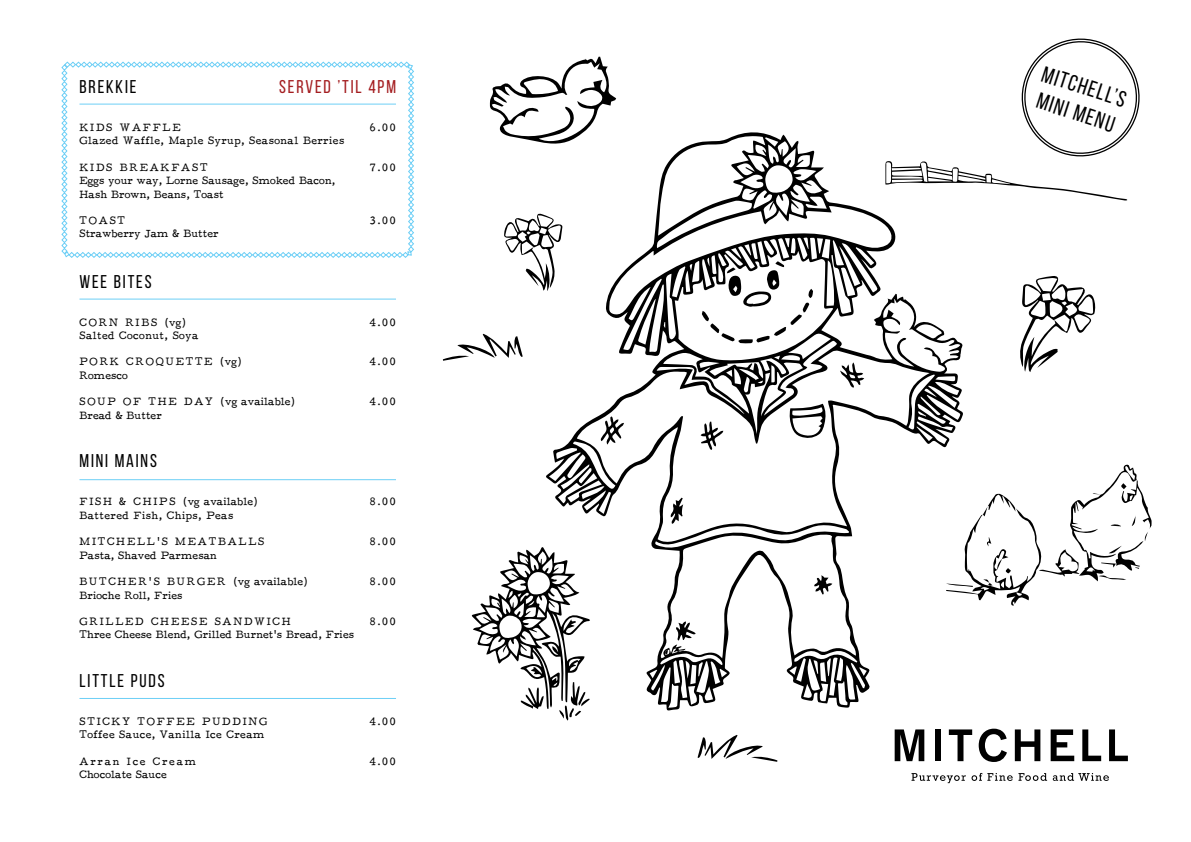
<style>
.page{position:relative;width:1191px;height:842px;background:#fff}
.page>*{position:absolute;margin:0;border:0;box-sizing:border-box;transform-origin:0 0}
.t1{font:22.6px/27.1px "Bebas Neue";color:#000}
.t2{font:18.5px "Bebas Neue";letter-spacing:.1em;color:#000}
.t3{font:18.5px "Bebas Neue";letter-spacing:.1em;color:#a41e21}
.t4{font:11.1px/13.3px "F25 Executive";color:#000}
.t5{font:11.1px "F25 Executive";letter-spacing:.03em;color:#000}
.t6{font:11.1px "F25 Executive";letter-spacing:.15em;color:#000}
</style>
<div class="page">
<svg style="left:911px;top:773px;width:54px;height:10px"></svg>
<svg style="left:971px;top:773px;width:41px;height:8px"></svg>
<svg style="left:1018px;top:773px;width:91px;height:8px"></svg>
<svg style="left:894px;top:729px;width:30px;height:32px"></svg>
<div style="left:935px;top:729px;width:6px;height:32px;background:#000"></div>
<svg style="left:948px;top:729px;width:24px;height:32px"></svg>
<svg style="left:978px;top:729px;width:29px;height:33px"></svg>
<svg style="left:1014px;top:729px;width:26px;height:32px"></svg>
<svg style="left:1050px;top:729px;width:24px;height:32px"></svg>
<svg style="left:1082px;top:729px;width:19px;height:32px"></svg>
<svg style="left:1109px;top:729px;width:18px;height:32px"></svg>
<svg style="left:489px;top:57px;width:127px;height:86px"></svg>
<svg style="left:472px;top:547px;width:109px;height:174px"></svg>
<svg style="left:545px;top:130px;width:418px;height:581px"></svg>
<svg style="left:665px;top:650px;width:3px;height:4px"></svg>
<svg style="left:789px;top:404px;width:37px;height:35px"></svg>
<svg style="left:600px;top:416px;width:24px;height:29px"></svg>
<svg style="left:840px;top:362px;width:24px;height:25px"></svg>
<svg style="left:700px;top:422px;width:23px;height:28px"></svg>
<svg style="left:670px;top:498px;width:13px;height:26px"></svg>
<svg style="left:676px;top:621px;width:19px;height:19px"></svg>
<svg style="left:814px;top:575px;width:18px;height:19px"></svg>
<svg style="left:701px;top:261px;width:112px;height:82px"></svg>
<svg style="left:443px;top:334px;width:80px;height:27px"></svg>
<svg style="left:697px;top:735px;width:80px;height:27px"></svg>
<svg style="left:1020px;top:276px;width:75px;height:96px"></svg>
<svg style="left:504px;top:213px;width:58px;height:78px"></svg>
<svg style="left:946px;top:464px;width:205px;height:142px"></svg>
<svg style="left:885px;top:38px;width:255px;height:163px"></svg>
<svg style="left:61px;top:62px;width:353px;height:196px"></svg>
<hr style="left:79px;top:104px;width:317px;height:1px;background:#6dcff6">
<hr style="left:79px;top:299px;width:317px;height:1px;background:#6dcff6">
<hr style="left:79px;top:479px;width:317px;height:1px;background:#6dcff6">
<hr style="left:79px;top:698px;width:317px;height:1px;background:#6dcff6">
<h2 class="t2" style="left:79px;top:77px;width:58px">BREKKIE</h2>
<h2 class="t3" style="left:279px;top:77px;width:118px">SERVED ’TIL 4PM</h2>
<p class="t6" style="left:79px;top:121px;width:103px">KIDS WAFFLE</p>
<p class="t5" style="left:370px;top:121px;width:28px">6.00</p>
<p class="t5" style="left:79px;top:134px;width:266px">Glazed Waffle, Maple Syrup, Seasonal Berries</p>
<p class="t6" style="left:79px;top:161px;width:130px">KIDS BREAKFAST</p>
<p class="t5" style="left:370px;top:161px;width:28px">7.00</p>
<p class="t4" style="left:79px;top:174px;width:257px">Eggs your way, Lorne Sausage, Smoked Bacon,<br>Hash Brown, Beans, Toast</p>
<p class="t5" style="left:79px;top:214px;width:47px">TOAST</p>
<p class="t5" style="left:370px;top:214px;width:28px">3.00</p>
<p class="t4" style="left:79px;top:227px;width:141px">Strawberry Jam &amp; Butter</p>
<h2 class="t2" style="left:79px;top:271px;width:74px">WEE BITES</h2>
<p class="t6" style="left:79px;top:315px;width:108px">CORN RIBS (vg)</p>
<p class="t5" style="left:370px;top:315px;width:28px">4.00</p>
<p class="t5" style="left:79px;top:329px;width:121px">Salted Coconut, Soya</p>
<p class="t6" style="left:79px;top:355px;width:164px">PORK CROQUETTE (vg)</p>
<p class="t5" style="left:370px;top:355px;width:28px">4.00</p>
<p class="t4" style="left:79px;top:368px;width:50px">Romesco</p>
<p class="t4" style="left:79px;top:395px;width:217px">SOUP OF THE DAY (vg available)</p>
<p class="t5" style="left:370px;top:395px;width:28px">4.00</p>
<p class="t4" style="left:79px;top:408px;width:84px">Bread &amp; Butter</p>
<h2 class="t2" style="left:79px;top:451px;width:79px">MINI MAINS</h2>
<p class="t4" style="left:79px;top:495px;width:180px">F I S H &amp; C H I P S (vg available)</p>
<p class="t5" style="left:370px;top:495px;width:28px">8.00</p>
<p class="t5" style="left:79px;top:508px;width:155px">Battered Fish, Chips, Peas</p>
<p class="t6" style="left:79px;top:535px;width:186px">MITCHELL’S MEATBALLS</p>
<p class="t5" style="left:370px;top:535px;width:28px">8.00</p>
<p class="t4" style="left:79px;top:548px;width:139px">Pasta, Shaved Parmesan</p>
<p class="t6" style="left:79px;top:575px;width:230px">BUTCHER’S BURGER (vg available)</p>
<p class="t5" style="left:370px;top:575px;width:28px">8.00</p>
<p class="t4" style="left:79px;top:588px;width:105px">Brioche Roll, Fries</p>
<p class="t6" style="left:79px;top:615px;width:213px">GRILLED CHEESE SANDWICH</p>
<p class="t5" style="left:370px;top:615px;width:28px">8.00</p>
<p class="t4" style="left:79px;top:628px;width:276px">Three Cheese Blend, Grilled Burnet’s Bread, Fries</p>
<h2 class="t2" style="left:79px;top:671px;width:87px">LITTLE PUDS</h2>
<p class="t6" style="left:79px;top:715px;width:190px">STICKY TOFFEE PUDDING</p>
<p class="t5" style="left:370px;top:715px;width:28px">4.00</p>
<p class="t5" style="left:79px;top:728px;width:187px">Toffee Sauce, Vanilla Ice Cream</p>
<p class="t6" style="left:79px;top:755px;width:118px">Arran Ice Cream</p>
<p class="t5" style="left:370px;top:755px;width:28px">4.00</p>
<p class="t4" style="left:79px;top:768px;width:89px">Chocolate Sauce</p>
<h1 class="t1" style="left:1047px;top:60px;width:89px;rotate:18deg">MITCHELL’S<br>MINI MENU</h1>
</div>
